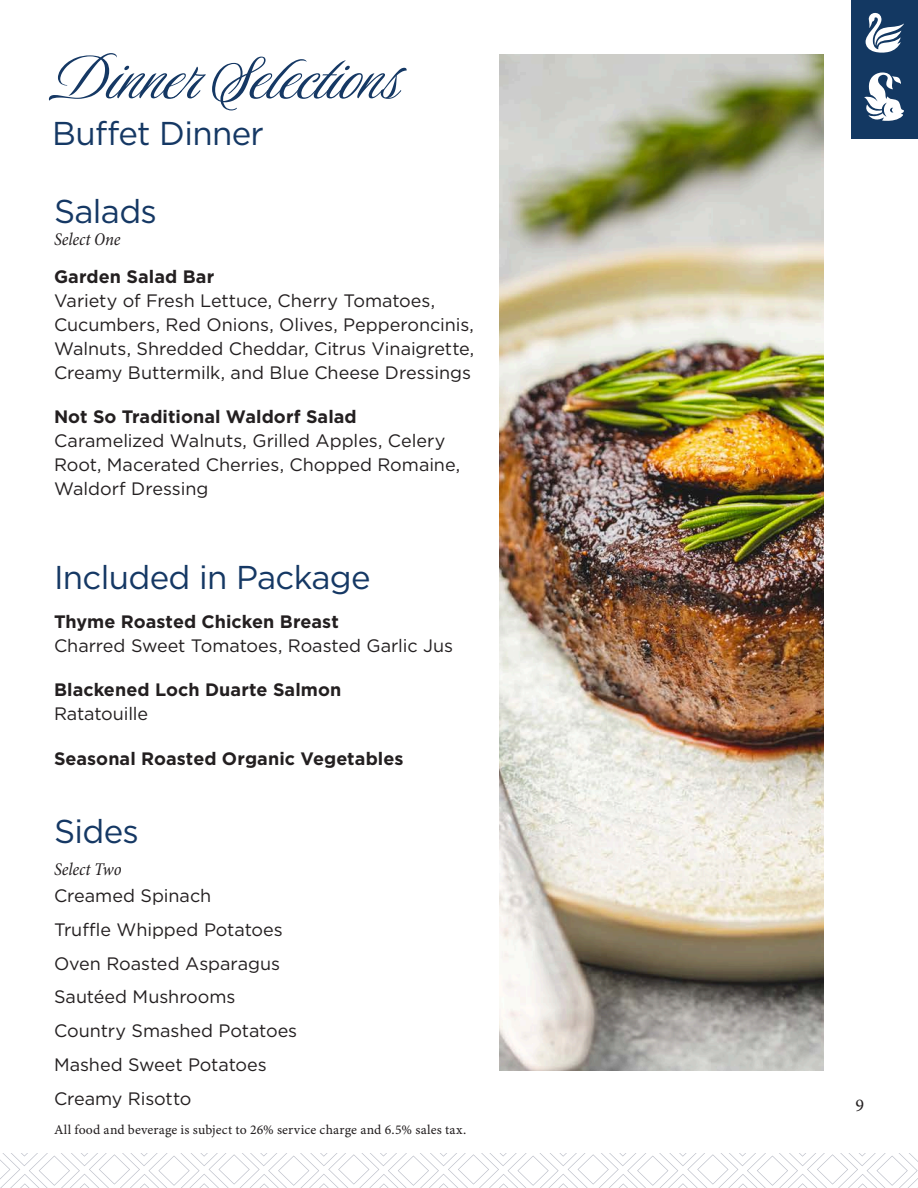
<style>
.page{position:relative;width:918px;height:1188px;background:#fff}
.page>*{position:absolute;margin:0;border:0;box-sizing:border-box;transform-origin:0 0}
.t1{font:75px "Luxurious Script";color:#153864}
.t2{font:33px "Gotham";letter-spacing:-.02em;color:#153864}
.t3{font:18px/33.8px "Gotham";letter-spacing:-.005em;color:#231f20}
.t4{font:700 18px "Gotham";letter-spacing:.005em;color:#231f20}
.t5{font:italic condensed 18px "Minion Pro";letter-spacing:-.005em;color:#231f20}
.t6{font:18px "Minion Pro";color:#231f20}
.t7{font:13.5px "Minion Pro Capt";letter-spacing:.01em;color:#231f20}
</style>
<div class="page">
<svg style="left:0;top:1153px;width:918px;height:35px"></svg>
<div style="left:851px;top:0;width:67px;height:138px;background:#133862"></div>
<svg style="left:864px;top:72px;width:40px;height:49px"></svg>
<svg style="left:865px;top:13px;width:39px;height:40px"></svg>
<img style="left:500px;top:54px;width:324px;height:1016px">
<h1 class="t1" style="left:52px;top:29px;width:350px">Dinner Selections</h1>
<h2 class="t2" style="left:52px;top:112px;width:213px">Buffet Dinner</h2>
<h2 class="t2" style="left:54px;top:190px;width:105px">Salads</h2>
<p class="t5" style="left:54px;top:229px;width:68px">Select One</p>
<p class="t4" style="left:54px;top:265px;width:162px">Garden Salad Bar</p>
<p class="t3" style="left:54px;top:288px;width:422px;line-height:24px">Variety of Fresh Lettuce, Cherry Tomatoes, Cucumbers, Red Onions, Olives, Pepperoncinis, Walnuts, Shredded Cheddar, Citrus Vinaigrette, Creamy Buttermilk, and Blue Cheese Dressings</p>
<p class="t4" style="left:54px;top:405px;width:304px">Not So Traditional Waldorf Salad</p>
<p class="t3" style="left:54px;top:429px;width:408px;line-height:24px">Caramelized Walnuts, Grilled Apples, Celery<br>Root, Macerated Cherries, Chopped Romaine,<br>Waldorf Dressing</p>
<h2 class="t2" style="left:54px;top:556px;width:318px">Included in Package</h2>
<p class="t4" style="left:54px;top:610px;width:286px">Thyme Roasted Chicken Breast</p>
<p class="t3" style="left:54px;top:629px;width:401px">Charred Sweet Tomatoes, Roasted Garlic Jus</p>
<p class="t4" style="left:54px;top:678px;width:289px">Blackened Loch Duarte Salmon</p>
<p class="t3" style="left:54px;top:697px;width:96px">Ratatouille</p>
<p class="t4" style="left:54px;top:746px;width:351px">Seasonal Roasted Organic Vegetables</p>
<h2 class="t2" style="left:54px;top:810px;width:87px">Sides</h2>
<p class="t5" style="left:54px;top:858px;width:69px">Select Two</p>
<p class="t3" style="left:54px;top:879px;width:245px">Creamed Spinach<br>Truffle Whipped Potatoes<br>Oven Roasted Asparagus<br>Sautéed Mushrooms<br>Country Smashed Potatoes<br>Mashed Sweet Potatoes<br>Creamy Risotto</p>
<p class="t7" style="left:54px;top:1122px;width:414px">All food and beverage is subject to 26% service charge and 6.5% sales tax.</p>
<p class="t6" style="left:855px;top:1094px;width:10px">9</p>
</div>
